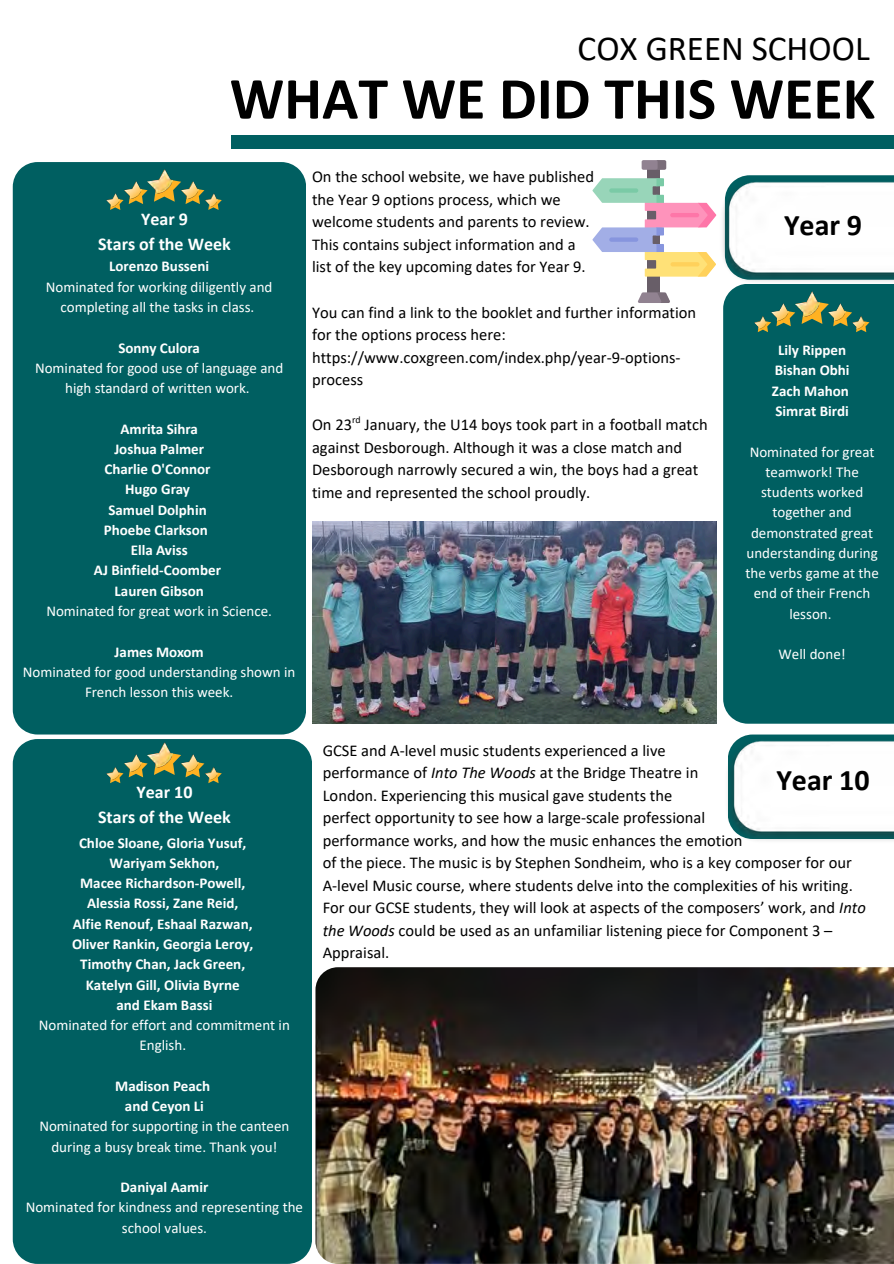
<style>
.page{position:relative;width:894px;height:1264px;background:#fff}
.page>*{position:absolute;margin:0;border:0;box-sizing:border-box;transform-origin:0 0}
.t1{font:700 60px "Calibri";color:#000}
.t2{font:35.1px "Calibri";color:#000}
.t3{font:700 30px "Calibri";color:#000}
.t4{font:700 18px/24.8px "Calibri";color:#fff;text-align:center}
.t5{font:16.5px/22.5px "Calibri";color:#000}
.t6{font:15px/20.2px "Calibri";color:#fff;text-align:center}
.t7{font:700 15px/20.2px "Calibri";color:#fff;text-align:center}
.t8{font:9.9px "Calibri";color:#000}
.s1{font-style:italic}
</style>
<div class="page">
<div style="left:13px;top:739px;width:299px;height:524px;background:#005f61"></div>
<div style="left:724px;top:175px;width:169px;height:105px;background:#005f61"></div>
<img style="left:722px;top:179px;width:171px;height:103px">
<div style="left:727px;top:734px;width:166px;height:105px;background:#005f61"></div>
<img style="left:727px;top:738px;width:166px;height:103px">
<div style="left:231px;top:135px;width:662px;height:13px;background:#005f61"></div>
<div style="left:13px;top:162px;width:293px;height:572px;background:#005f61"></div>
<svg style="left:106px;top:169px;width:116px;height:41px"></svg>
<img style="left:124px;top:182px;width:17px;height:17px">
<svg style="left:107px;top:742px;width:115px;height:41px"></svg>
<img style="left:124px;top:755px;width:17px;height:17px">
<img style="left:315px;top:967px;width:578px;height:296px">
<img style="left:312px;top:521px;width:404px;height:202px">
<div style="left:723px;top:284px;width:170px;height:439px;background:#005f61"></div>
<svg style="left:754px;top:292px;width:115px;height:40px"></svg>
<img style="left:771px;top:304px;width:17px;height:17px">
<div style="left:647px;top:162px;width:13px;height:137px;background:#685e68"></div>
<svg style="left:638px;top:292px;width:32px;height:11px"></svg>
<svg style="left:641px;top:160px;width:25px;height:10px"></svg>
<svg style="left:592px;top:178px;width:124px;height:99px"></svg>
<hr style="left:670px;top:262px;width:29px;height:4px;background:#ffd15b;border-radius:2px">
<div style="left:609px;top:237px;width:29px;height:5px;background:#8795de;border-radius:2px"></div>
<h2 class="t2" style="left:577px;top:33px;width:293px">COX GREEN SCHOOL</h2>
<h1 class="t1" style="left:230px;top:73px;width:647px">WHAT WE DID THIS WEEK</h1>
<p class="t4" style="left:98px;top:208px;width:134px">Year 9<br>Stars of the Week</p>
<p class="t7" style="left:109px;top:257px;width:101px">Lorenzo Busseni</p>
<p class="t6" style="left:46px;top:278px;width:228px">Nominated for working diligently and completing all the tasks in class.</p>
<p class="t7" style="left:118px;top:338px;width:83px">Sonny Culora</p>
<p class="t6" style="left:35px;top:359px;width:250px">Nominated for good use of language and high standard of written work.</p>
<p class="t7" style="left:94px;top:420px;width:129px">Amrita Sihra<br>Joshua Palmer<br>Charlie O'Connor<br>Hugo Gray<br>Samuel Dolphin<br>Phoebe Clarkson<br>Ella Aviss<br>AJ Binfield-Coomber<br>Lauren Gibson</p>
<p class="t6" style="left:46px;top:602px;width:227px">Nominated for great work in Science.</p>
<p class="t7" style="left:115px;top:642px;width:91px">James Moxom</p>
<p class="t6" style="left:23px;top:663px;width:274px">Nominated for good understanding shown in<br>French lesson this week.</p>
<p class="t5" style="left:312px;top:167px;width:283px">On the school website, we have published the Year 9 options process, which we welcome students and parents to review.<br>This contains subject information and a list of the key upcoming dates for Year 9.</p>
<p class="t5" style="left:312px;top:302px;width:385px">You can find a link to the booklet and further information for the options process here: https://www.coxgreen.com/index.php/year-9-options&shy;process</p>
<p class="t5" style="left:312px;top:415px;width:397px">On 23 January, the U14 boys took part in a football match against Desborough. Although it was a close match and Desborough narrowly secured a win, the boys had a great time and represented the school proudly.</p>
<p class="t8" style="left:352px;top:416px;width:10px">rd</p>
<h3 class="t3" style="left:783px;top:212px;width:80px">Year 9</h3>
<p class="t7" style="left:771px;top:341px;width:79px">Lily Rippen<br>Bishan Obhi<br>Zach Mahon<br>Simrat Birdi</p>
<p class="t6" style="left:745px;top:442px;width:135px">Nominated for great teamwork! The students worked together and demonstrated great understanding during the verbs game at the end of their French lesson.</p>
<p class="t6" style="left:778px;top:645px;width:69px">Well done!</p>
<p class="t4" style="left:98px;top:781px;width:134px">Year 10<br>Stars of the Week</p>
<p class="t7" style="left:72px;top:833px;width:183px">Chloe Sloane, Gloria Yusuf,<br>Wariyam Sekhon,<br>Macee Richardson-Powell,<br>Alessia Rossi, Zane Reid,<br>Alfie Renouf, Eshaal Razwan,<br>Oliver Rankin, Georgia Leroy,<br>Timothy Chan, Jack Green,<br>Katelyn Gill, Olivia Byrne<br>and Ekam Bassi</p>
<p class="t6" style="left:39px;top:1016px;width:252px">Nominated for effort and commitment in<br>English.</p>
<p class="t7" style="left:115px;top:1076px;width:96px">Madison Peach and Ceyon Li</p>
<p class="t6" style="left:39px;top:1117px;width:251px">Nominated for supporting in the canteen during a busy break time. Thank you!</p>
<p class="t7" style="left:120px;top:1178px;width:89px">Daniyal Aamir</p>
<p class="t6" style="left:26px;top:1198px;width:279px">Nominated for kindness and representing the school values.</p>
<p class="t5" style="left:322px;top:740px;width:544px">GCSE and A-level music students experienced a live<br>performance of <span class="s1">Into The Woods</span> at the Bridge Theatre in<br>London. Experiencing this musical gave students the<br>perfect opportunity to see how a large-scale professional<br>performance works, and how the music enhances the emotion<br>of the piece. The music is by Stephen Sondheim, who is a key composer for our A-level Music course, where students delve into the complexities of his writing.<br>For our GCSE students, they will look at aspects of the composers’ work, and <span class="s1">Into the Woods</span> could be used as an unfamiliar listening piece for Component 3 – Appraisal.</p>
<h3 class="t3" style="left:776px;top:767px;width:95px">Year 10</h3>
</div>
